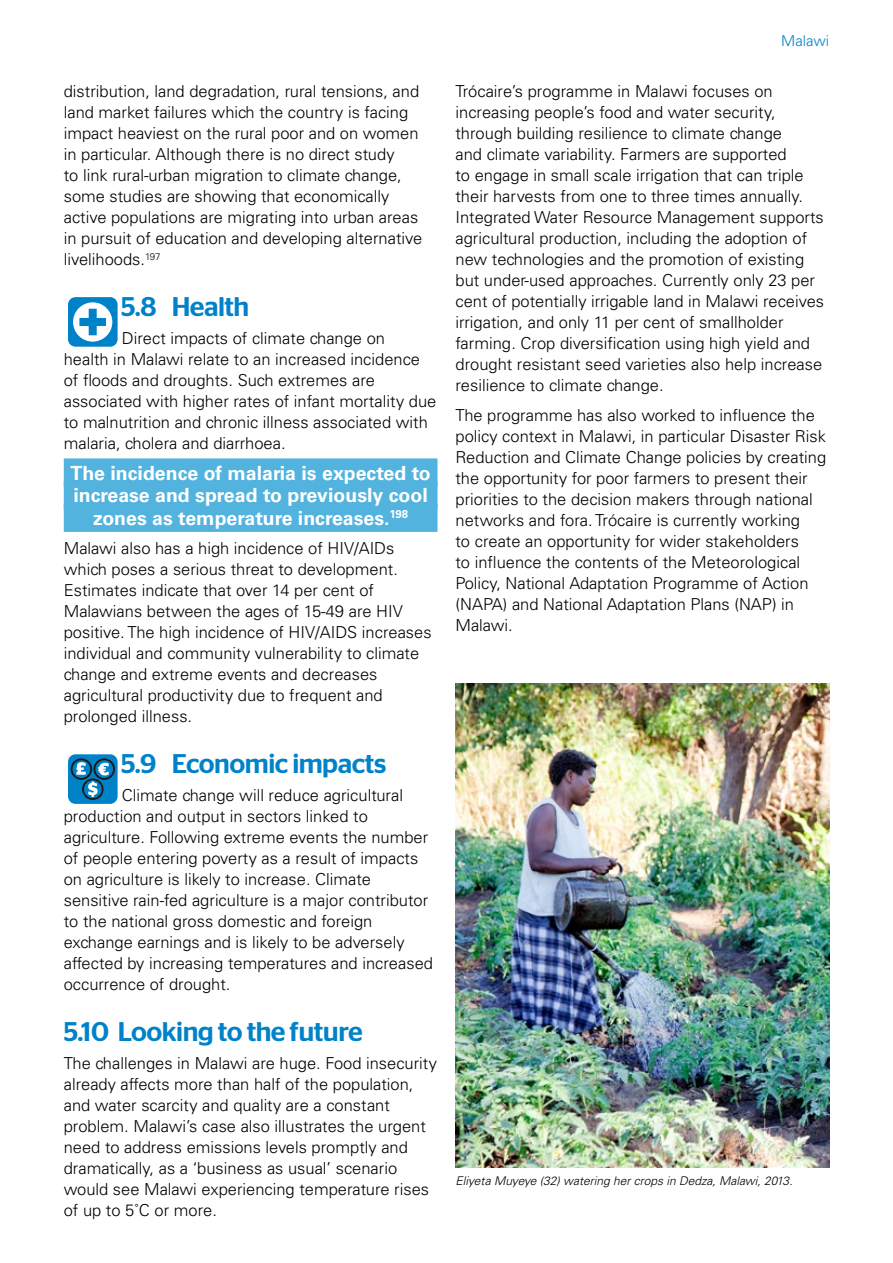
<style>
.page{position:relative;width:893px;height:1263px;background:#fff}
.page>*{position:absolute;margin:0;border:0;box-sizing:border-box;transform-origin:0 0}
.t1{font:500 27px "Stag Sans";letter-spacing:-.02em;color:#0082c9}
.t2{font:700 19.5px/22.5px "Univers LT Std";color:#fff;text-align:center}
.t3{font:300 16.5px/21px "Univers LT Std";color:#000}
.t4{font:300 15px "Univers LT Std";color:#0082c9}
.t5{font:italic 300 12px "Univers LT Std";color:#000}
</style>
<div class="page">
<div style="left:64px;top:458px;width:373px;height:29px;background:#52b3df"></div>
<div style="left:64px;top:481px;width:373px;height:28px;background:#52b3df"></div>
<div style="left:64px;top:503px;width:373px;height:29px;background:#52b3df"></div>
<div style="left:68px;top:297px;width:50px;height:50px;background:#0082c9;border-radius:7px"></div>
<svg style="left:73px;top:302px;width:39px;height:40px"></svg>
<div style="left:68px;top:754px;width:50px;height:50px;background:#0082c9;border-radius:7px"></div>
<svg style="left:71px;top:758px;width:44px;height:42px"></svg>
<img style="left:455px;top:683px;width:374px;height:484px">
<p class="t3" style="left:64px;top:81px;width:360px">distribution, land degradation, rural tensions, and land market failures which the country is facing impact heaviest on the rural poor and on women in particular. Although there is no direct study<br>to link rural-urban migration to climate change, some studies are showing that economically active populations are migrating into urban areas in pursuit of education and developing alternative livelihoods.<sup>197</sup></p>
<h1 class="t1" style="left:121px;top:291px;width:129px">5.8 Health</h1>
<p class="t3" style="left:64px;top:327px;width:374px;text-indent:58px">Direct impacts of climate change on<br>health in Malawi relate to an increased incidence of floods and droughts. Such extremes are associated with higher rates of infant mortality due to malnutrition and chronic illness associated with malaria, cholera and diarrhoea.</p>
<p class="t2" style="left:70px;top:462px;width:362px">The incidence of malaria is expected to increase and spread to previously cool zones as temperature increases.<sup>198</sup></p>
<p class="t3" style="left:64px;top:538px;width:369px">Malawi also has a high incidence of HIV/AIDs which poses a serious threat to development.<br>Estimates indicate that over 14 per cent of Malawians between the ages of 15-49 are HIV positive. The high incidence of HIV/AIDS increases individual and community vulnerability to climate change and extreme events and decreases agricultural productivity due to frequent and prolonged illness.</p>
<h1 class="t1" style="left:121px;top:748px;width:267px">5.9 Economic impacts</h1>
<p class="t3" style="left:64px;top:784px;width:371px;text-indent:58px">Climate change will reduce agricultural production and output in sectors linked to agriculture. Following extreme events the number of people entering poverty as a result of impacts on agriculture is likely to increase. Climate sensitive rain-fed agriculture is a major contributor to the national gross domestic and foreign exchange earnings and is likely to be adversely affected by increasing temperatures and increased occurrence of drought.</p>
<h1 class="t1" style="left:64px;top:1016px;width:301px">5.10 Looking to the future</h1>
<p class="t3" style="left:64px;top:1052px;width:375px">The challenges in Malawi are huge. Food insecurity already affects more than half of the population, and water scarcity and quality are a constant problem. Malawi’s case also illustrates the urgent need to address emissions levels promptly and dramatically, as a ‘business as usual’ scenario would see Malawi experiencing temperature rises of up to 5˚C or more.</p>
<p class="t4" style="left:781px;top:32px;width:50px">Malawi</p>
<p class="t3" style="left:455px;top:81px;width:370px">Trócaire’s programme in Malawi focuses on increasing people’s food and water security, through building resilience to climate change<br>and climate variability. Farmers are supported<br>to engage in small scale irrigation that can triple their harvests from one to three times annually.<br>Integrated Water Resource Management supports agricultural production, including the adoption of new technologies and the promotion of existing but under-used approaches. Currently only 23 per cent of potentially irrigable land in Malawi receives irrigation, and only 11 per cent of smallholder farming. Crop diversification using high yield and drought resistant seed varieties also help increase resilience to climate change.</p>
<p class="t3" style="left:455px;top:404px;width:372px">The programme has also worked to influence the policy context in Malawi, in particular Disaster Risk Reduction and Climate Change policies by creating the opportunity for poor farmers to present their priorities to the decision makers through national networks and fora. Trócaire is currently working<br>to create an opportunity for wider stakeholders<br>to influence the contents of the Meteorological Policy, National Adaptation Programme of Action (NAPA) and National Adaptation Plans (NAP) in Malawi.</p>
<p class="t5" style="left:455px;top:1173px;width:339px">Eliyeta Muyeye (32) watering her crops in Dedza, Malawi, 2013.</p>
</div>
